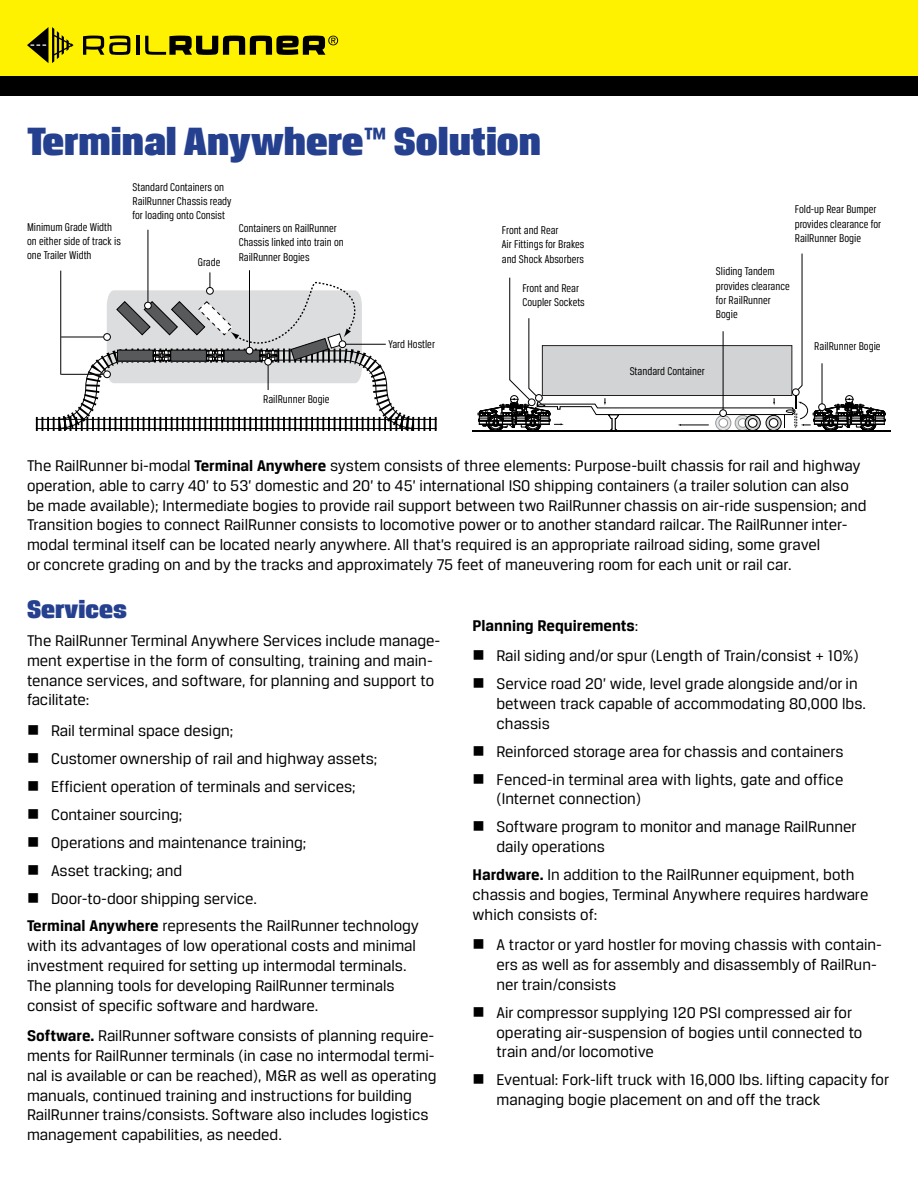
<style>
.page{position:relative;width:918px;height:1188px;background:#fff}
.page>*{position:absolute;margin:0;border:0;box-sizing:border-box;transform-origin:0 0}
.t1{font:42px "Breuer Headline";color:#25408f}
.t2{font:27px "Breuer Headline";color:#25408f}
.t3{font:16.5px/19.8px "Breuer Text";color:#000}
.t4{font:700 16.5px "Breuer Text";color:#000}
.t5{font:12px/14.4px "Breuer Condensed";color:#000}
.s1{font-weight:700}
.s2{font-weight:400}
</style>
<div class="page">
<div style="left:0;top:0;width:918px;height:79px;background:#fff200"></div>
<div style="left:0;top:77px;width:918px;height:19px;background:#000"></div>
<svg style="left:27px;top:27px;width:47px;height:36px"></svg>
<svg style="left:83px;top:36px;width:47px;height:19px"></svg>
<hr style="left:136px;top:36px;width:3px;height:19px;background:#000">
<svg style="left:145px;top:36px;width:193px;height:19px"></svg>
<div style="left:542px;top:346px;width:250px;height:50px;background:#d1d3d4"></div>
<div style="left:542px;top:345px;width:250px;height:51px;border:1px solid #231f20"></div>
<hr style="left:472px;top:431px;width:419px;height:1px;background:#000">
<hr style="left:60px;top:271px;width:1px;height:104px;background:#000">
<hr style="left:148px;top:230px;width:1px;height:72px;background:#000">
<hr style="left:249px;top:270px;width:1px;height:77px;background:#000">
<svg style="left:36px;top:272px;width:401px;height:159px"></svg>
<hr style="left:723px;top:331px;width:1px;height:79px;background:#000">
<hr style="left:822px;top:363px;width:1px;height:41px;background:#000">
<hr style="left:802px;top:254px;width:1px;height:132px;background:#000">
<hr style="left:528px;top:318px;width:1px;height:71px;background:#000">
<hr style="left:509px;top:278px;width:1px;height:102px;background:#000">
<svg style="left:478px;top:379px;width:408px;height:52px"></svg>
<h1 class="t1" style="left:27px;top:117px;width:516px">Terminal Anywhere™ Solution</h1>
<p class="t5" style="left:27px;top:219px;width:95px">Minimum Grade Width on either side of track is one Trailer Width</p>
<p class="t5" style="left:133px;top:179px;width:100px">Standard Containers on<br>RailRunner Chassis ready for loading onto Consist</p>
<p class="t5" style="left:198px;top:254px;width:24px">Grade</p>
<p class="t5" style="left:239px;top:221px;width:107px">Containers on RailRunner<br>Chassis linked into train on<br>RailRunner Bogies</p>
<p class="t5" style="left:502px;top:223px;width:84px">Front and Rear<br>Air Fittings for Brakes and Shock Absorbers</p>
<p class="t5" style="left:522px;top:281px;width:64px">Front and Rear<br>Coupler Sockets</p>
<p class="t5" style="left:389px;top:336px;width:48px">Yard Hostler</p>
<p class="t5" style="left:263px;top:392px;width:68px">RailRunner Bogie</p>
<p class="t5" style="left:630px;top:364px;width:77px">Standard Container</p>
<p class="t5" style="left:795px;top:202px;width:88px">Fold-up Rear Bumper provides clearance for<br>RailRunner Bogie</p>
<p class="t5" style="left:716px;top:264px;width:75px">Sliding Tandem provides clearance for RailRunner<br>Bogie</p>
<p class="t5" style="left:814px;top:339px;width:68px">RailRunner Bogie</p>
<p class="t3" style="left:27px;top:455px;width:841px">The RailRunner bi-modal <span class="s1">Terminal Anywhere</span> system consists of three elements: Purpose-built chassis for rail and highway operation, able to carry 40’ to 53’ domestic and 20’ to 45’ international ISO shipping containers (a trailer solution can also be made available); Intermediate bogies to provide rail support between two RailRunner chassis on air-ride suspension; and Transition bogies to connect RailRunner consists to locomotive power or to another standard railcar. The RailRunner inter&shy;modal terminal itself can be located nearly anywhere. All that’s required is an appropriate railroad siding, some gravel<br>or concrete grading on and by the tracks and approximately 75 feet of maneuvering room for each unit or rail car.</p>
<h2 class="t2" style="left:27px;top:594px;width:102px">Services</h2>
<p class="t3" style="left:27px;top:631px;width:415px">The RailRunner Terminal Anywhere Services include manage&shy;ment expertise in the form of consulting, training and main&shy;tenance services, and software, for planning and support to facilitate:</p>
<p class="t3" style="left:27px;top:721px;width:208px">■ Rail terminal space design;</p>
<p class="t3" style="left:27px;top:748px;width:352px">■ Customer ownership of rail and highway assets;</p>
<p class="t3" style="left:27px;top:776px;width:330px">■ Efficient operation of terminals and services;</p>
<p class="t3" style="left:27px;top:804px;width:157px">■ Container sourcing;</p>
<p class="t3" style="left:27px;top:832px;width:281px">■ Operations and maintenance training;</p>
<p class="t3" style="left:27px;top:860px;width:157px">■ Asset tracking; and</p>
<p class="t3" style="left:27px;top:884px;width:394px;line-height:27.9px">■ Door-to-door shipping service.<br><span class="s1">Terminal Anywhere</span> represents the RailRunner technology</p>
<p class="t3" style="left:27px;top:936px;width:391px">with its advantages of low operational costs and minimal investment required for setting up intermodal terminals.<br>The planning tools for developing RailRunner terminals consist of specific software and hardware.</p>
<p class="t3" style="left:27px;top:1026px;width:411px"><span class="s1">Software.</span> RailRunner software consists of planning require&shy;ments for RailRunner terminals (in case no intermodal termi&shy;nal is available or can be reached), M&amp;R as well as operating manuals, continued training and instructions for building RailRunner trains/consists. Software also includes logistics management capabilities, as needed.</p>
<p class="t4" style="left:472px;top:616px;width:167px">Planning Requirements<span class="s2">:</span></p>
<p class="t3" style="left:472px;top:646px;width:388px">■ Rail siding and/or spur (Length of Train/consist + 10%)</p>
<p class="t3" style="left:497px;top:674px;width:371px;text-indent:-24px">■ Service road 20’ wide, level grade alongside and/or in between track capable of accommodating 80,000 lbs. chassis</p>
<p class="t3" style="left:472px;top:741px;width:373px">■ Reinforced storage area for chassis and containers</p>
<p class="t3" style="left:497px;top:769px;width:348px;text-indent:-24px">■ Fenced-in terminal area with lights, gate and office (Internet connection)</p>
<p class="t3" style="left:497px;top:817px;width:362px;text-indent:-24px">■ Software program to monitor and manage RailRunner daily operations</p>
<p class="t3" style="left:472px;top:864px;width:397px"><span class="s1">Hardware.</span> In addition to the RailRunner equipment, both chassis and bogies, Terminal Anywhere requires hardware which consists of:</p>
<p class="t3" style="left:497px;top:935px;width:387px;text-indent:-24px">■ A tractor or yard hostler for moving chassis with contain&shy;ers as well as for assembly and disassembly of RailRun&shy;ner train/consists</p>
<p class="t3" style="left:497px;top:1002px;width:367px;text-indent:-24px">■ Air compressor supplying 120 PSI compressed air for operating air-suspension of bogies until connected to train and/or locomotive</p>
<p class="t3" style="left:497px;top:1070px;width:394px;text-indent:-24px">■ Eventual: Fork-lift truck with 16,000 lbs. lifting capacity for managing bogie placement on and off the track</p>
</div>
